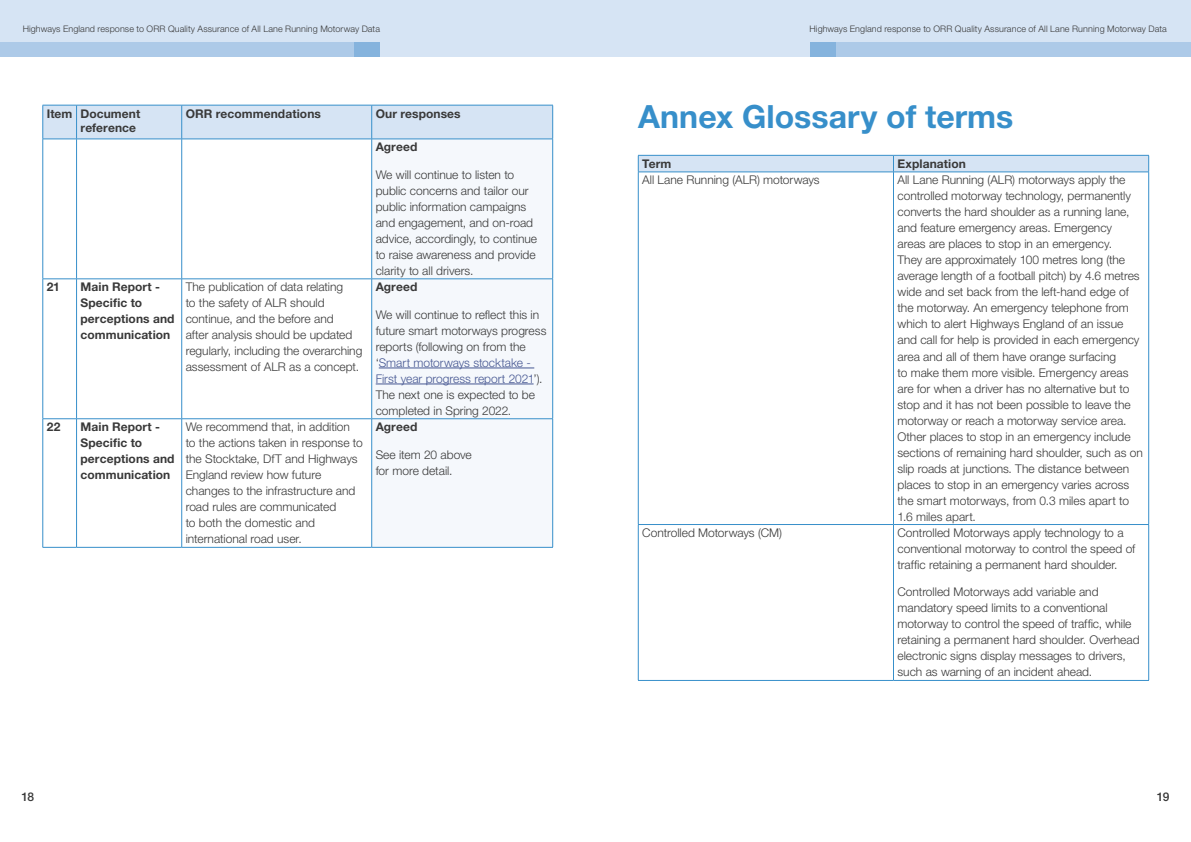
<style>
.page{position:relative;width:1191px;height:842px;background:#fff}
.page>*{position:absolute;margin:0;border:0;box-sizing:border-box;transform-origin:0 0}
.Medium_Headline{font:700 32px "Helvetica Neue LT Pro";color:#378fca}
.Table_Body{font:300 12px/16px "Helvetica Neue LT Pro";color:#393939}
.Table_Body-2{font:700 12px/16px "Helvetica Neue LT Pro";letter-spacing:.005em;color:#393939}
.Table_Header{font:700 12px/14px "Helvetica Neue LT Pro";letter-spacing:.005em;color:#393939}
.t1{font:500 12px "Helvetica Neue LT Pro";color:#393939}
.t2{font:300 9px "Helvetica Neue LT Pro";letter-spacing:.01em;color:#393939}
.s1{color:#465792}
</style>
<div class="page">
<div style="left:0;top:0;width:595px;height:57px;background:#d6e4f4"></div>
<div style="left:595px;top:0;width:596px;height:57px;background:#d6e4f4"></div>
<div style="left:836px;top:43px;width:355px;height:14px;background:#adcae8"></div>
<div style="left:810px;top:43px;width:26px;height:14px;background:#85b3dd"></div>
<div style="left:0;top:43px;width:354px;height:14px;background:#adcae8"></div>
<div style="left:354px;top:43px;width:26px;height:14px;background:#85b3dd"></div>
<div style="left:44px;top:106px;width:508px;height:33px;background:#d6e4f4"></div>
<div style="left:372px;top:140px;width:180px;height:407px;background:#f5f8fc"></div>
<hr style="left:181px;top:105px;width:1px;height:34px;background:#378fca">
<hr style="left:181px;top:139px;width:1px;height:140px;background:#378fca">
<hr style="left:77px;top:279px;width:105px;height:1px;background:#378fca">
<hr style="left:182px;top:279px;width:190px;height:1px;background:#378fca">
<hr style="left:181px;top:279px;width:1px;height:139px;background:#378fca">
<hr style="left:77px;top:418px;width:105px;height:1px;background:#378fca">
<hr style="left:182px;top:418px;width:190px;height:1px;background:#378fca">
<hr style="left:181px;top:419px;width:1px;height:128px;background:#378fca">
<hr style="left:77px;top:547px;width:105px;height:1px;background:#378fca">
<hr style="left:182px;top:547px;width:190px;height:1px;background:#378fca">
<hr style="left:76px;top:105px;width:1px;height:34px;background:#378fca">
<hr style="left:371px;top:105px;width:1px;height:34px;background:#378fca">
<hr style="left:43px;top:139px;width:1px;height:140px;background:#378fca">
<hr style="left:76px;top:139px;width:1px;height:140px;background:#378fca">
<hr style="left:371px;top:139px;width:1px;height:140px;background:#378fca">
<hr style="left:552px;top:139px;width:1px;height:140px;background:#378fca">
<hr style="left:43px;top:279px;width:34px;height:1px;background:#378fca">
<hr style="left:43px;top:279px;width:1px;height:139px;background:#378fca">
<hr style="left:76px;top:279px;width:1px;height:139px;background:#378fca">
<hr style="left:372px;top:279px;width:181px;height:1px;background:#378fca">
<hr style="left:371px;top:279px;width:1px;height:139px;background:#378fca">
<hr style="left:552px;top:279px;width:1px;height:139px;background:#378fca">
<hr style="left:43px;top:418px;width:34px;height:1px;background:#378fca">
<hr style="left:43px;top:419px;width:1px;height:128px;background:#378fca">
<hr style="left:76px;top:419px;width:1px;height:128px;background:#378fca">
<hr style="left:372px;top:418px;width:181px;height:1px;background:#378fca">
<hr style="left:371px;top:419px;width:1px;height:128px;background:#378fca">
<hr style="left:552px;top:419px;width:1px;height:128px;background:#378fca">
<hr style="left:43px;top:547px;width:34px;height:1px;background:#378fca">
<hr style="left:372px;top:547px;width:181px;height:1px;background:#378fca">
<hr style="left:43px;top:105px;width:34px;height:1px;background:#378fca">
<hr style="left:43px;top:105px;width:1px;height:34px;background:#378fca">
<hr style="left:77px;top:105px;width:105px;height:1px;background:#378fca">
<hr style="left:182px;top:105px;width:190px;height:1px;background:#378fca">
<hr style="left:372px;top:105px;width:181px;height:1px;background:#378fca">
<hr style="left:552px;top:105px;width:1px;height:34px;background:#378fca">
<hr style="left:43px;top:139px;width:34px;height:1px;background:#378fca">
<hr style="left:77px;top:139px;width:105px;height:1px;background:#378fca">
<hr style="left:182px;top:139px;width:190px;height:1px;background:#378fca">
<hr style="left:372px;top:139px;width:181px;height:1px;background:#378fca">
<hr style="left:379px;top:368px;width:155px;height:1px;background:#465792">
<hr style="left:376px;top:384px;width:157px;height:1px;background:#465792">
<hr style="left:638px;top:172px;width:1px;height:352px;background:#378fca">
<hr style="left:893px;top:172px;width:1px;height:352px;background:#378fca">
<hr style="left:1148px;top:172px;width:1px;height:352px;background:#378fca">
<hr style="left:638px;top:524px;width:255px;height:1px;background:#378fca">
<hr style="left:638px;top:525px;width:1px;height:155px;background:#378fca">
<hr style="left:893px;top:524px;width:256px;height:1px;background:#378fca">
<hr style="left:893px;top:525px;width:1px;height:155px;background:#378fca">
<hr style="left:1148px;top:525px;width:1px;height:155px;background:#378fca">
<hr style="left:638px;top:680px;width:255px;height:1px;background:#378fca">
<hr style="left:893px;top:680px;width:256px;height:1px;background:#378fca">
<svg style="left:638px;top:155px;width:511px;height:17px;background:#c7dcf0"></svg>
<hr style="left:638px;top:172px;width:255px;height:1px;background:#378fca">
<hr style="left:893px;top:172px;width:256px;height:1px;background:#378fca">
<p class="t2" style="left:23px;top:23px;width:359px">Highways England response to ORR Quality Assurance of All Lane Running Motorway Data</p>
<p class="t2" style="left:809px;top:23px;width:359px">Highways England response to ORR Quality Assurance of All Lane Running Motorway Data</p>
<p class="Table_Header" style="left:47px;top:106px;width:27px">Item</p>
<p class="Table_Header" style="left:81px;top:106px;width:61px">Document reference</p>
<p class="Table_Header" style="left:186px;top:106px;width:137px">ORR recommendations</p>
<p class="Table_Header" style="left:376px;top:106px;width:86px">Our responses</p>
<p class="Table_Body-2" style="left:376px;top:139px;width:43px">Agreed</p>
<p class="Table_Body" style="left:376px;top:166px;width:163px">We will continue to listen to public concerns and tailor our public information campaigns and engagement, and on-road advice, accordingly, to continue to raise awareness and provide clarity to all drivers.</p>
<p class="Table_Body-2" style="left:47px;top:279px;width:15px">21</p>
<p class="Table_Body-2" style="left:81px;top:279px;width:95px">Main Report -<br>Specific to perceptions and communication</p>
<p class="Table_Body" style="left:186px;top:279px;width:178px">The publication of data relating<br>to the safety of ALR should continue, and the before and<br>after analysis should be updated regularly, including the overarching assessment of ALR as a concept.</p>
<p class="Table_Body-2" style="left:376px;top:279px;width:43px">Agreed</p>
<p class="Table_Body" style="left:376px;top:306px;width:172px">We will continue to reflect this in future smart motorways progress reports (following on from the ‘<span class="s1">Smart motorways stocktake -<br>First year progress report 2021</span>’).<br>The next one is expected to be completed in Spring 2022.</p>
<p class="Table_Body-2" style="left:47px;top:419px;width:15px">22</p>
<p class="Table_Body-2" style="left:81px;top:419px;width:95px">Main Report -<br>Specific to perceptions and communication</p>
<p class="Table_Body" style="left:186px;top:419px;width:178px">We recommend that, in addition to the actions taken in response to the Stocktake, DfT and Highways<br>England review how future changes to the infrastructure and road rules are communicated<br>to both the domestic and international road user.</p>
<p class="Table_Body-2" style="left:376px;top:419px;width:43px">Agreed</p>
<p class="Table_Body" style="left:376px;top:446px;width:98px">See item 20 above for more detail.</p>
<h2 class="Medium_Headline" style="left:638px;top:97px;width:377px">Annex Glossary of terms</h2>
<p class="Table_Header" style="left:642px;top:156px;width:31px">Term</p>
<p class="Table_Header" style="left:897px;top:156px;width:70px">Explanation</p>
<p class="Table_Body" style="left:642px;top:172px;width:179px">All Lane Running (ALR) motorways</p>
<p class="Table_Body" style="left:897px;top:172px;width:247px">All Lane Running (ALR) motorways apply the controlled motorway technology, permanently converts the hard shoulder as a running lane, and feature emergency areas. Emergency areas are places to stop in an emergency.<br>They are approximately 100 metres long (the average length of a football pitch) by 4.6 metres wide and set back from the left-hand edge of the motorway. An emergency telephone from which to alert Highways England of an issue and call for help is provided in each emergency area and all of them have orange surfacing<br>to make them more visible. Emergency areas are for when a driver has no alternative but to stop and it has not been possible to leave the motorway or reach a motorway service area.<br>Other places to stop in an emergency include sections of remaining hard shoulder, such as on slip roads at junctions. The distance between places to stop in an emergency varies across the smart motorways, from 0.3 miles apart to 1.6 miles apart.</p>
<p class="Table_Body" style="left:642px;top:525px;width:141px">Controlled Motorways (CM)</p>
<p class="Table_Body" style="left:897px;top:525px;width:239px">Controlled Motorways apply technology to a conventional motorway to control the speed of traffic retaining a permanent hard shoulder.</p>
<p class="Table_Body" style="left:897px;top:584px;width:244px">Controlled Motorways add variable and mandatory speed limits to a conventional motorway to control the speed of traffic, while retaining a permanent hard shoulder. Overhead electronic signs display messages to drivers, such as warning of an incident ahead.</p>
<p class="t1" style="left:21px;top:789px;width:14px">18</p>
<p class="t1" style="left:1157px;top:789px;width:14px">19</p>
</div>
